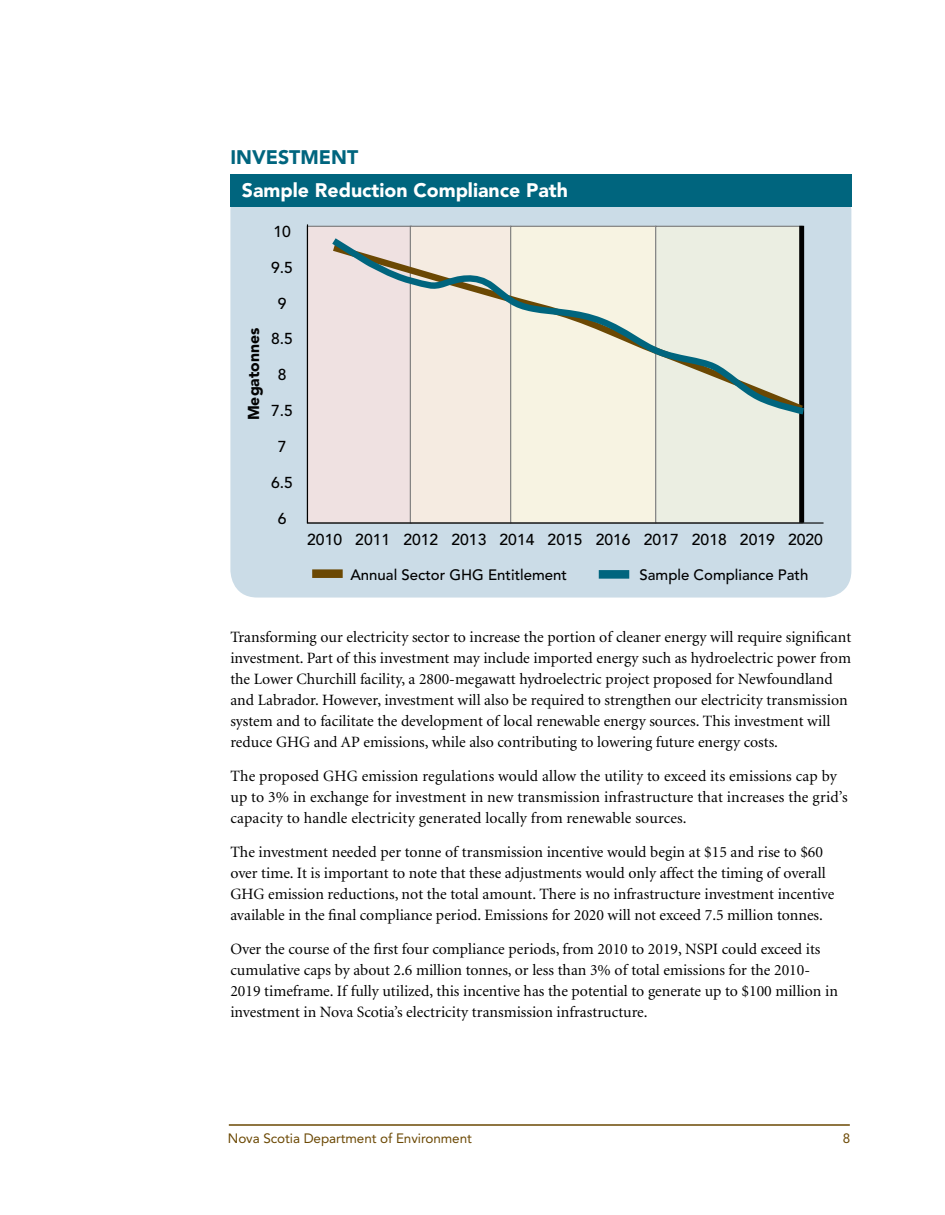
<style>
.page{position:relative;width:945px;height:1215px;background:#fff}
.page>*{position:absolute;margin:0;border:0;box-sizing:border-box;transform-origin:0 0}
.t1{font:900 19.5px "Avenir";color:#fff}
.t2{font:900 19.5px "Avenir";color:#00657e}
.t3{font:15.75px/21px "Minion";color:#000}
.t4{font:500 15.75px "Avenir";color:#000}
.t5{font:900 15.75px "Avenir";color:#030303}
.t6{font:500 15px "Avenir";color:#000}
.t7{font:13.5px "Avenir";letter-spacing:-.005em;color:#6b4803}
</style>
<div class="page">
<hr style="left:229px;top:1124px;width:621px;height:2px;background:#6b4803">
<div style="left:230px;top:184px;width:621px;height:414px;background:#cbdce7;border-radius:27px"></div>
<div style="left:307px;top:226px;width:104px;height:297px;background:#efe1e1"></div>
<div style="left:410px;top:226px;width:101px;height:297px;background:#f5ebe1"></div>
<div style="left:511px;top:226px;width:145px;height:297px;background:#f7f3e2"></div>
<div style="left:656px;top:226px;width:146px;height:297px;background:#ebeee2"></div>
<hr style="left:307px;top:522px;width:517px;height:2px;background:#000">
<hr style="left:307px;top:224px;width:1px;height:299px;background:#000">
<div style="left:312px;top:569px;width:31px;height:9px;background:#6b4803"></div>
<div style="left:599px;top:570px;width:30px;height:9px;background:#00657e"></div>
<div style="left:799px;top:226px;width:5px;height:297px;background:#000"></div>
<svg style="left:332px;top:232px;width:473px;height:186px"></svg>
<div style="left:230px;top:175px;width:621px;height:32px;background:#00657e"></div>
<p class="t2" style="left:230px;top:145px;width:129px">INVEStMENt</p>
<p class="t1" style="left:242px;top:179px;width:328px">Sample Reduction Compliance Path</p>
<p class="t4" style="left:273px;top:222px;width:19px">10</p>
<p class="t4" style="left:271px;top:258px;width:23px">9.5</p>
<p class="t5" style="left:244px;top:420px;width:94px;rotate:-90deg">Megatonnes</p>
<p class="t4" style="left:278px;top:294px;width:10px">9</p>
<p class="t4" style="left:271px;top:330px;width:23px">8.5</p>
<p class="t4" style="left:278px;top:366px;width:10px">8</p>
<p class="t4" style="left:271px;top:402px;width:23px">7.5</p>
<p class="t4" style="left:278px;top:438px;width:10px">7</p>
<p class="t4" style="left:271px;top:474px;width:23px">6.5</p>
<p class="t4" style="left:278px;top:510px;width:10px">6</p>
<p class="t4" style="left:307px;top:530px;width:277px">2010 2011 2012 2013 2014 2015</p>
<p class="t4" style="left:596px;top:530px;width:229px">2016 2017 2018 2019 2020</p>
<p class="t6" style="left:350px;top:566px;width:218px">Annual Sector GHG Entitlement</p>
<p class="t6" style="left:640px;top:566px;width:170px">Sample Compliance Path</p>
<p class="t3" style="left:230px;top:627px;width:622px">Transforming our electricity sector to increase the portion of cleaner energy will require significant investment. Part of this investment may include imported energy such as hydroelectric power from the Lower Churchill facility, a 2800-megawatt hydroelectric project proposed for Newfoundland and Labrador. However, investment will also be required to strengthen our electricity transmission system and to facilitate the development of local renewable energy sources. This investment will reduce GHG and AP emissions, while also contributing to lowering future energy costs.</p>
<p class="t3" style="left:230px;top:766px;width:619px">The proposed GHG emission regulations would allow the utility to exceed its emissions cap by up to 3% in exchange for investment in new transmission infrastructure that increases the grid’s capacity to handle electricity generated locally from renewable sources.</p>
<p class="t3" style="left:230px;top:842px;width:606px">The investment needed per tonne of transmission incentive would begin at $15 and rise to $60 over time. It is important to note that these adjustments would only affect the timing of overall GHG emission reductions, not the total amount. There is no infrastructure investment incentive available in the final compliance period. Emissions for 2020 will not exceed 7.5 million tonnes.</p>
<p class="t3" style="left:230px;top:939px;width:609px">Over the course of the first four compliance periods, from 2010 to 2019, NSPI could exceed its cumulative caps by about 2.6 million tonnes, or less than 3% of total emissions for the 2010- 2019 timeframe. If fully utilized, this incentive has the potential to generate up to $100 million in investment in Nova Scotia’s electricity transmission infrastructure.</p>
<p class="t7" style="left:228px;top:1130px;width:246px">Nova Scotia Department of Environment</p>
<p class="t7" style="left:843px;top:1130px;width:9px">8</p>
</div>
